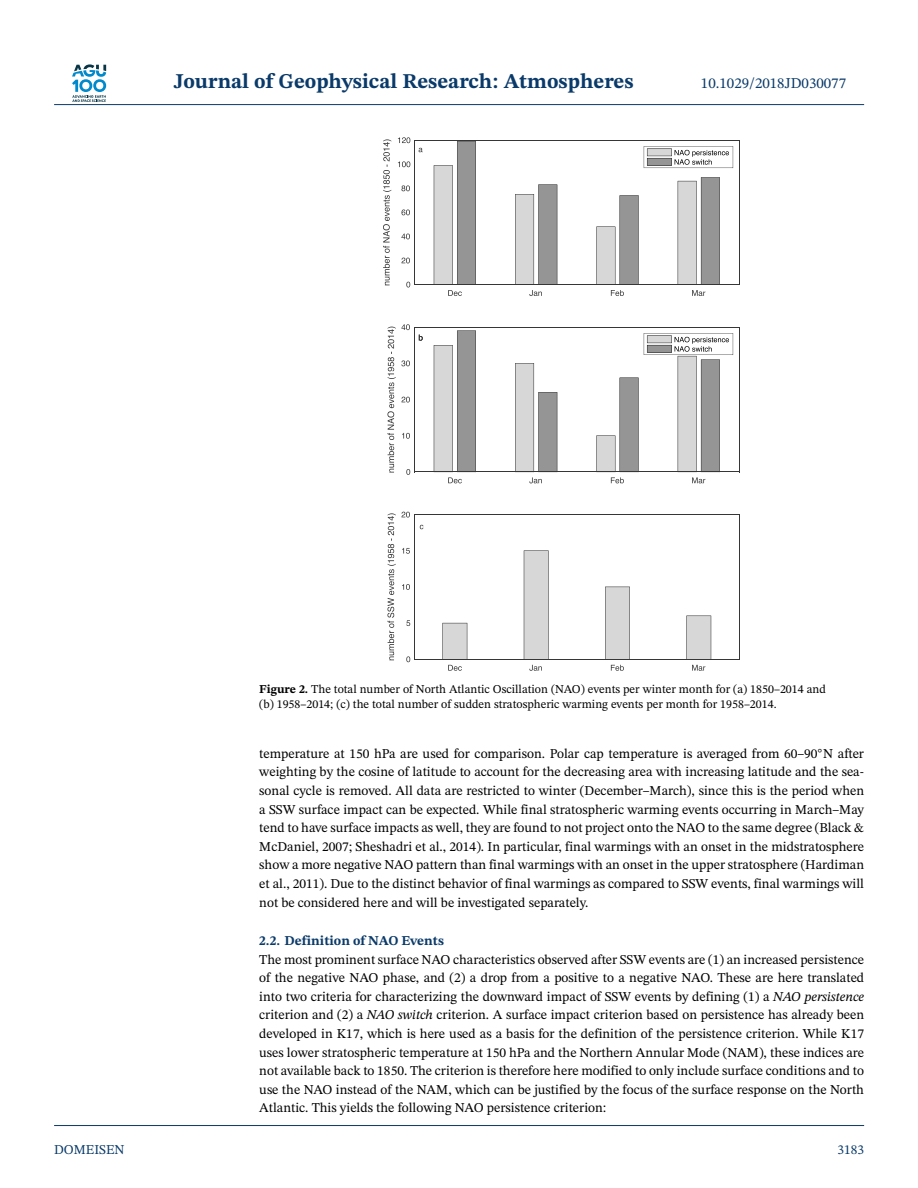
<style>
.page{position:relative;width:918px;height:1188px;background:#fff}
.page>*{position:absolute;margin:0;border:0;box-sizing:border-box;transform-origin:0 0}
.t1{font:700 21px "STIX Two Text";color:#0a3a69}
.t2{font:15px "STIX Two Text";color:#0a3a69}
.t3{font:13.5px/18.6px "STIX Two Text";color:#000;text-align:justify}
.t4{font:700 13.5px "STIX Two Text";color:#0a3a69}
.t5{font:13.5px "STIX Two Text";color:#0a3a69}
.t6{font:12px/15px "STIX Two Text";color:#000}
.s1{font-weight:700}
.s2{font-style:italic}
</style>
<div class="page">
<svg style="left:72px;top:64px;width:34px;height:38px"></svg>
<hr style="left:54px;top:104px;width:810px;height:1px;background:#0a3a69">
<hr style="left:414px;top:284px;width:326px;height:1px;background:#363636">
<hr style="left:414px;top:140px;width:326px;height:1px;background:#363636">
<hr style="left:414px;top:140px;width:1px;height:145px;background:#363636">
<hr style="left:739px;top:140px;width:1px;height:145px;background:#363636">
<svg style="left:406px;top:282px;width:4px;height:6px"></svg>
<svg style="left:401px;top:258px;width:9px;height:5px"></svg>
<svg style="left:401px;top:234px;width:9px;height:5px"></svg>
<svg style="left:402px;top:209px;width:8px;height:6px"></svg>
<svg style="left:401px;top:185px;width:9px;height:6px"></svg>
<svg style="left:398px;top:161px;width:12px;height:6px"></svg>
<svg style="left:398px;top:137px;width:12px;height:6px"></svg>
<svg style="left:383px;top:139px;width:8px;height:146px"></svg>
<svg style="left:434px;top:141px;width:299px;height:155px"></svg>
<hr style="left:414px;top:472px;width:326px;height:1px;background:#363636">
<hr style="left:414px;top:327px;width:326px;height:1px;background:#363636">
<hr style="left:414px;top:327px;width:1px;height:145px;background:#363636">
<hr style="left:739px;top:327px;width:1px;height:145px;background:#363636">
<svg style="left:387px;top:324px;width:23px;height:151px"></svg>
<svg style="left:434px;top:331px;width:299px;height:152px"></svg>
<svg style="left:442px;top:551px;width:269px;height:108px"></svg>
<hr style="left:414px;top:659px;width:326px;height:1px;background:#363636">
<hr style="left:414px;top:514px;width:326px;height:1px;background:#363636">
<svg style="left:448px;top:665px;width:14px;height:6px"></svg>
<svg style="left:529px;top:665px;width:13px;height:6px"></svg>
<svg style="left:611px;top:665px;width:13px;height:6px"></svg>
<svg style="left:692px;top:665px;width:13px;height:6px"></svg>
<hr style="left:414px;top:514px;width:1px;height:145px;background:#363636">
<hr style="left:739px;top:514px;width:1px;height:145px;background:#363636">
<svg style="left:387px;top:512px;width:23px;height:150px"></svg>
<svg style="left:419px;top:148px;width:4px;height:4px"></svg>
<svg style="left:419px;top:335px;width:4px;height:6px"></svg>
<hr style="left:54px;top:1125px;width:810px;height:1px;background:#0a3a69">
<h1 class="t1" style="left:174px;top:73px;width:461px">Journal of Geophysical Research: Atmospheres</h1>
<p class="t2" style="left:701px;top:77px;width:147px">10.1029/2018JD030077</p>
<p class="t6" style="left:259px;top:683px;width:568px"><span class="s1">Figure 2.</span> The total number of North Atlantic Oscillation (NAO) events per winter month for (a) 1850–2014 and (b) 1958–2014; (c) the total number of sudden stratospheric warming events per month for 1958–2014.</p>
<p class="t3" style="left:259px;top:745px;width:606px">temperature at 150 hPa are used for comparison. Polar cap temperature is averaged from 60–90<sup>◦</sup>N after weighting by the cosine of latitude to account for the decreasing area with increasing latitude and the sea&shy;sonal cycle is removed. All data are restricted to winter (December–March), since this is the period when a SSW surface impact can be expected. While final stratospheric warming events occurring in March–May tend to have surface impacts as well, they are found to not project onto the NAO to the same degree (Black &amp; McDaniel, 2007; Sheshadri et al., 2014). In particular, final warmings with an onset in the midstratosphere show a more negative NAO pattern than final warmings with an onset in the upper stratosphere (Hardiman et al., 2011). Due to the distinct behavior of final warmings as compared to SSW events, final warmings will not be considered here and will be investigated separately.</p>
<p class="t4" style="left:259px;top:935px;width:186px">2.2. Definition of NAO Events</p>
<p class="t3" style="left:259px;top:951px;width:606px">The most prominent surface NAO characteristics observed after SSW events are (1) an increased persistence of the negative NAO phase, and (2) a drop from a positive to a negative NAO. These are here translated into two criteria for characterizing the downward impact of SSW events by defining (1) a <span class="s2">NAO persistence </span>criterion and (2) a <span class="s2">NAO switch</span> criterion. A surface impact criterion based on persistence has already been developed in K17, which is here used as a basis for the definition of the persistence criterion. While K17 uses lower stratospheric temperature at 150 hPa and the Northern Annular Mode (NAM), these indices are not available back to 1850. The criterion is therefore here modified to only include surface conditions and to use the NAO instead of the NAM, which can be justified by the focus of the surface response on the North Atlantic. This yields the following NAO persistence criterion:</p>
<p class="t5" style="left:54px;top:1144px;width:72px">DOMEISEN</p>
<p class="t5" style="left:837px;top:1144px;width:28px">3183</p>
</div>
